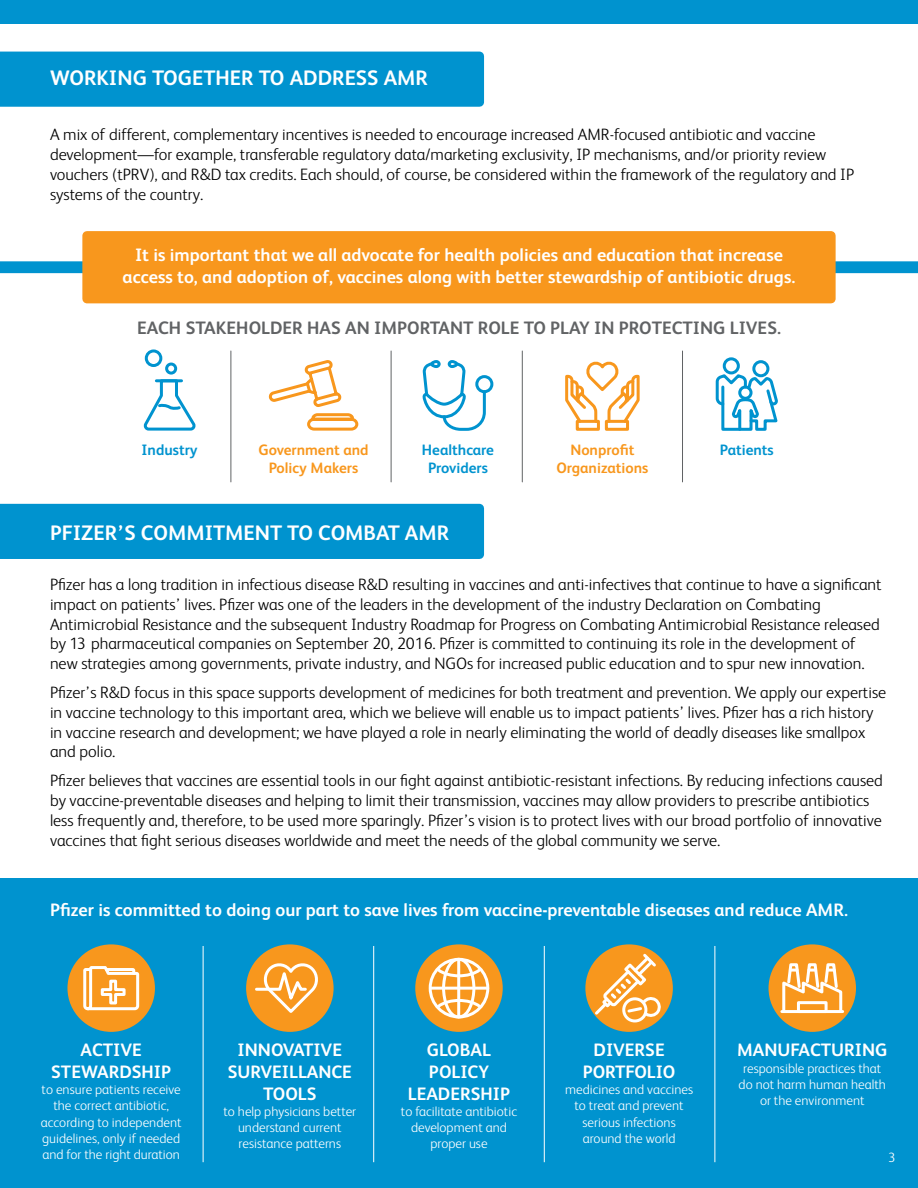
<style>
.page{position:relative;width:918px;height:1188px;background:#fff}
.page>*{position:absolute;margin:0;border:0;box-sizing:border-box;transform-origin:0 0}
.t1{font:700 21px "FS Albert";color:#fff}
.t2{font:700 18px/21.6px "FS Albert";color:#fff;text-align:center}
.t3{font:700 18px "FS Albert";color:#616365}
.t4{font:300 16.5px/19.8px "FS Albert";color:#000}
.t5{font:700 15px/18.1px "FS Albert";color:#f8971d;text-align:center}
.t6{font:700 15px "FS Albert";color:#0093cf}
.t7{font:300 13.5px/16.2px "FS Albert";color:#fff;text-align:center}
</style>
<div class="page">
<svg style="left:0;top:261px;width:918px;height:12px;background:#0796d0"></svg>
<div style="left:0;top:879px;width:918px;height:309px;background:#0093cf"></div>
<div style="left:0;top:0;width:918px;height:23px;background:#0093cf"></div>
<div style="left:0;top:52px;width:484px;height:55px;background:#0093cf"></div>
<div style="left:82px;top:231px;width:754px;height:72px;background:#f8971d"></div>
<div style="left:0;top:504px;width:484px;height:55px;background:#0093cf"></div>
<hr style="left:231px;top:351px;width:1px;height:131px;background:#616365">
<hr style="left:391px;top:351px;width:1px;height:131px;background:#616365">
<hr style="left:203px;top:946px;width:1px;height:216px;background:#fff">
<hr style="left:373px;top:946px;width:1px;height:216px;background:#fff">
<hr style="left:544px;top:946px;width:1px;height:216px;background:#fff">
<hr style="left:715px;top:946px;width:1px;height:216px;background:#fff">
<hr style="left:522px;top:351px;width:1px;height:131px;background:#616365">
<hr style="left:682px;top:351px;width:1px;height:131px;background:#616365">
<svg style="left:143px;top:379px;width:53px;height:52px"></svg>
<hr style="left:156px;top:379px;width:26px;height:3px;background:#0093cf">
<div style="left:165px;top:363px;width:12px;height:12px;border:3px solid #0093cf;border-radius:50%"></div>
<div style="left:145px;top:349px;width:17px;height:18px;border:3px solid #0093cf;border-radius:50%"></div>
<div style="left:576px;top:420px;width:24px;height:11px;border:3px solid #f8971d"></div>
<div style="left:605px;top:420px;width:24px;height:11px;border:3px solid #f8971d"></div>
<svg style="left:565px;top:361px;width:75px;height:64px"></svg>
<div style="left:723px;top:357px;width:17px;height:17px;border:3px solid #0093cf;border-radius:50%"></div>
<div style="left:752px;top:360px;width:17px;height:17px;border:3px solid #0093cf;border-radius:50%"></div>
<svg style="left:715px;top:372px;width:63px;height:59px"></svg>
<div style="left:448px;top:360px;width:10px;height:8px;border:3px solid #0093cf;border-radius:3px"></div>
<div style="left:430px;top:360px;width:11px;height:8px;border:3px solid #0093cf;border-radius:3px"></div>
<div style="left:475px;top:375px;width:18px;height:18px;border:3px solid #0093cf;border-radius:50%"></div>
<svg style="left:422px;top:361px;width:65px;height:70px"></svg>
<svg style="left:268px;top:360px;width:91px;height:71px"></svg>
<div style="left:67px;top:944px;width:88px;height:88px;background:#f8971d;border-radius:50%"></div>
<div style="left:246px;top:944px;width:88px;height:88px;background:#f8971d;border-radius:50%"></div>
<div style="left:415px;top:944px;width:88px;height:88px;background:#f8971d;border-radius:50%"></div>
<div style="left:585px;top:944px;width:88px;height:88px;background:#f8971d;border-radius:50%"></div>
<div style="left:769px;top:944px;width:87px;height:88px;background:#f8971d;border-radius:50%"></div>
<svg style="left:781px;top:963px;width:63px;height:51px"></svg>
<div style="left:797px;top:1001px;width:31px;height:12px;border:3px solid #fff"></div>
<svg style="left:592px;top:951px;width:72px;height:72px"></svg>
<div style="left:429px;top:958px;width:60px;height:60px;border:3px solid #fff;border-radius:50%"></div>
<div style="left:442px;top:958px;width:33px;height:60px;border:3px solid #fff;border-radius:50%"></div>
<svg style="left:434px;top:965px;width:50px;height:14px"></svg>
<svg style="left:434px;top:997px;width:50px;height:14px"></svg>
<hr style="left:431px;top:987px;width:57px;height:3px;background:#fff">
<hr style="left:457px;top:959px;width:3px;height:58px;background:#fff">
<svg style="left:253px;top:959px;width:65px;height:57px"></svg>
<svg style="left:83px;top:966px;width:57px;height:45px"></svg>
<p class="t1" style="left:50px;top:64px;width:379px">WORKING TOGETHER TO ADDRESS AMR</p>
<p class="t4" style="left:50px;top:124px;width:806px">A mix of different, complementary incentives is needed to encourage increased AMR-focused antibiotic and vaccine development—for example, transferable regulatory data/marketing exclusivity, IP mechanisms, and/or priority review vouchers (tPRV), and R&amp;D tax credits. Each should, of course, be considered within the framework of the regulatory and IP systems of the country.</p>
<p class="t2" style="left:123px;top:244px;width:674px">It is important that we all advocate for health policies and education that increase access to, and adoption of, vaccines along with better stewardship of antibiotic drugs.</p>
<p class="t3" style="left:137px;top:316px;width:645px">EACH STAKEHOLDER HAS AN IMPORTANT ROLE TO PLAY IN PROTECTING LIVES.</p>
<p class="t6" style="left:142px;top:439px;width:58px">Industry</p>
<p class="t5" style="left:556px;top:440px;width:93px">Nonprofit<br>Organizations</p>
<p class="t5" style="left:259px;top:440px;width:112px">Government and<br>Policy Makers</p>
<p class="t6" style="left:422px;top:439px;width:74px">Healthcare</p>
<p class="t6" style="left:720px;top:439px;width:56px">Patients</p>
<p class="t6" style="left:428px;top:457px;width:61px">Providers</p>
<p class="t1" style="left:50px;top:519px;width:401px">PFIZER’S COMMITMENT TO COMBAT AMR</p>
<p class="t4" style="left:50px;top:574px;width:833px">Pfizer has a long tradition in infectious disease R&amp;D resulting in vaccines and anti-infectives that continue to have a significant impact on patients’ lives. Pfizer was one of the leaders in the development of the industry Declaration on Combating Antimicrobial Resistance and the subsequent Industry Roadmap for Progress on Combating Antimicrobial Resistance released by 13 pharmaceutical companies on September 20, 2016. Pfizer is committed to continuing its role in the development of new strategies among governments, private industry, and NGOs for increased public education and to spur new innovation.</p>
<p class="t4" style="left:50px;top:682px;width:838px">Pfizer’s R&amp;D focus in this space supports development of medicines for both treatment and prevention. We apply our expertise in vaccine technology to this important area, which we believe will enable us to impact patients’ lives. Pfizer has a rich history in vaccine research and development; we have played a role in nearly eliminating the world of deadly diseases like smallpox and polio.</p>
<p class="t4" style="left:50px;top:770px;width:834px">Pfizer believes that vaccines are essential tools in our fight against antibiotic-resistant infections. By reducing infections caused by vaccine-preventable diseases and helping to limit their transmission, vaccines may allow providers to prescribe antibiotics less frequently and, therefore, to be used more sparingly. Pfizer’s vision is to protect lives with our broad portfolio of innovative vaccines that fight serious diseases worldwide and meet the needs of the global community we serve.</p>
<p class="t2" style="left:50px;top:899px;width:799px">Pfizer is committed to doing our part to save lives from vaccine-preventable diseases and reduce AMR.</p>
<p class="t2" style="left:51px;top:1039px;width:121px">ACTIVE<br>STEWARDSHIP</p>
<p class="t7" style="left:41px;top:1081px;width:142px">to ensure patients receive the correct antibiotic, according to independent guidelines, only if needed and for the right duration</p>
<p class="t2" style="left:228px;top:1039px;width:126px">INNOVATIVE<br>SURVEILLANCE<br>TOOLS</p>
<p class="t7" style="left:224px;top:1102px;width:134px">to help physicians better understand current resistance patterns</p>
<p class="t2" style="left:408px;top:1039px;width:104px">GLOBAL<br>POLICY<br>LEADERSHIP</p>
<p class="t7" style="left:401px;top:1102px;width:118px">to facilitate antibiotic development and proper use</p>
<p class="t2" style="left:583px;top:1039px;width:94px">DIVERSE<br>PORTFOLIO</p>
<p class="t7" style="left:565px;top:1081px;width:129px">medicines and vaccines to treat and prevent serious infections around the world</p>
<p class="t2" style="left:737px;top:1039px;width:152px">MANUFACTURING</p>
<p class="t7" style="left:739px;top:1059px;width:149px">responsible practices that do not harm human health or the environment</p>
<p class="t7" style="left:888px;top:1149px;width:9px">3</p>
</div>
